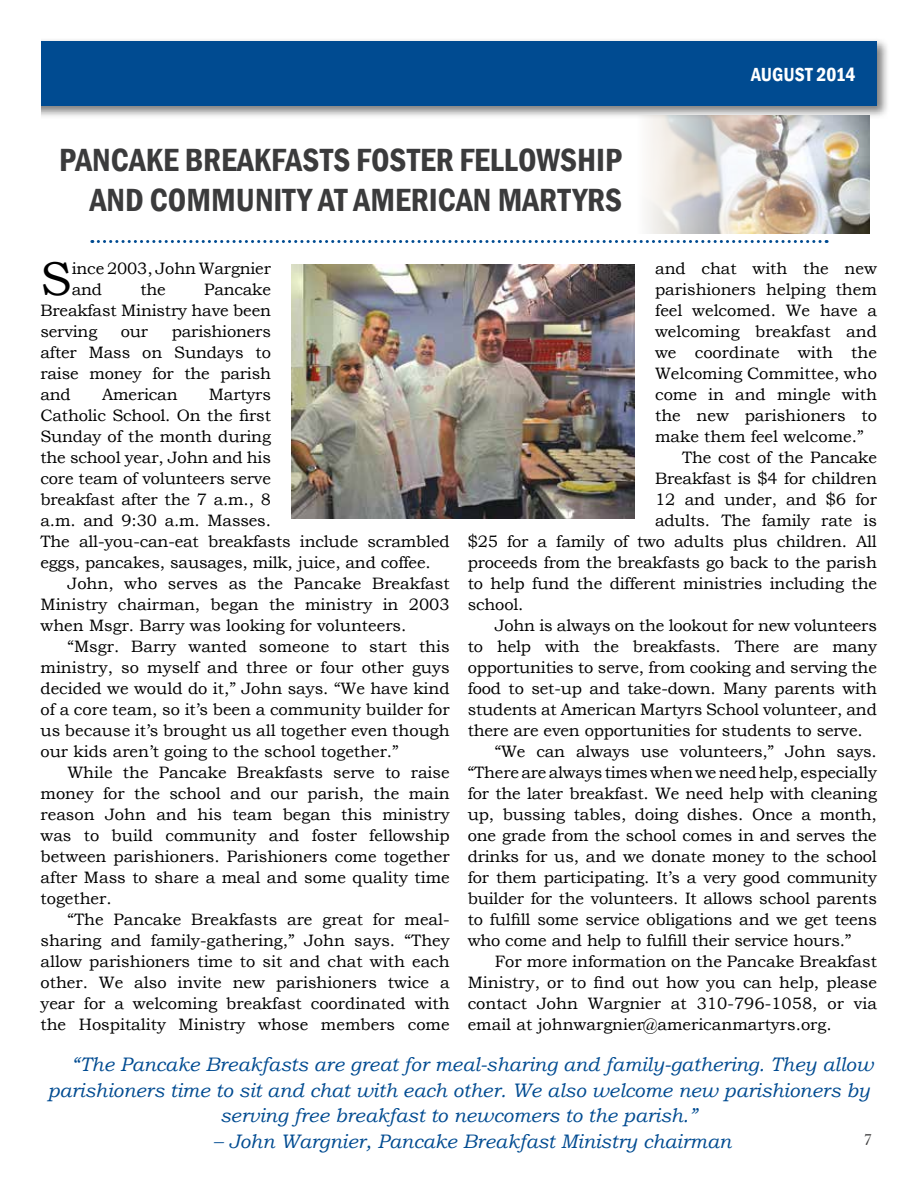
<style>
.page{position:relative;width:918px;height:1188px;background:#fff}
.page>*{position:absolute;margin:0;border:0;box-sizing:border-box;transform-origin:0 0}
.t1{font:47.4px "Bookman Old Style";color:#000}
.t2{font:600 condensed 33px "Franklin Gothic";color:#3b3b3c}
.t3{font:italic 19.5px "Bookman Old Style";color:#004b91}
.t4{font:600 condensed 19.5px "Franklin Gothic";color:#fff}
.t5{font:16.5px/21px "Bookman Old Style";letter-spacing:-.01em;color:#000;text-align:justify}
.t6{font:16.5px "Bask Old Face";color:#3b3b3c}
</style>
<div class="page">
<div style="left:0;top:37px;width:890px;height:82px;background:#000;opacity:.51"></div>
<div style="left:0;top:41px;width:877px;height:65px;background:#004b91"></div>
<div style="left:0;top:0;width:40px;height:136px;background:#fff"></div>
<svg style="left:92px;top:240px;width:728px;height:3px"></svg>
<img style="left:636px;top:116px;width:233px;height:117px">
<img style="left:291px;top:265px;width:344px;height:253px">
<h2 class="t2" style="left:59px;top:138px;width:229px">PANCAKE BREAKFASTS</h2>
<h2 class="t2" style="left:356px;top:138px;width:33px">FOSTER</h2>
<h2 class="t2" style="left:460px;top:138px;width:31px">FELLO</h2>
<h2 class="t2" style="left:537px;top:138px;width:85px">WSHIP</h2>
<h2 class="t2" style="left:90px;top:178px;width:82px">AND COMMU</h2>
<h2 class="t2" style="left:255px;top:178px;width:285px">NITY AT AMERICAN MARTYRS</h2>
<p class="t4" style="left:751px;top:62px;width:106px">AUGUST 2014</p>
<h1 class="t1" style="left:40px;top:248px;width:33px">S</h1>
<p class="t5" style="left:72px;top:258px;width:201px">ince 2003, John Wargnier and</p>
<p class="t5" style="left:40px;top:279px;width:232px;text-indent:164px">Pancake Breakfast Ministry have been serving</p>
<p class="t5" style="left:141px;top:279px;width:27px">the</p>
<p class="t5" style="left:40px;top:321px;width:232px;text-indent:131px">parishioners after Mass on Sundays to raise money for the parish and</p>
<p class="t5" style="left:121px;top:321px;width:29px">our</p>
<p class="t5" style="left:102px;top:384px;width:77px">American</p>
<p class="t5" style="left:40px;top:384px;width:411px;text-align:left;text-indent:168px">Martyrs<br>Catholic School. On the first<br>Sunday of the month during<br>the school year, John and his<br>core team of volunteers serve<br>breakfast after the 7 a.m., 8<br>a.m. and 9:30 a.m. Masses.<br>The all-you-can-eat breakfasts include scrambled eggs, pancakes, sausages, milk, juice, and coffee.</p>
<p class="t5" style="left:40px;top:573px;width:411px;text-indent:27px">John, who serves as the Pancake Breakfast Ministry chairman, began the ministry in 2003 when Msgr. Barry was looking for volunteers.</p>
<p class="t5" style="left:40px;top:636px;width:411px;text-indent:27px">“Msgr. Barry wanted someone to start this ministry, so myself and three or four other guys decided we would do it,” John says. “We have kind of a core team, so it’s been a community builder for us because it’s brought us all together even though our kids aren’t going to the school together.”</p>
<p class="t5" style="left:40px;top:762px;width:411px;text-indent:27px">While the Pancake Breakfasts serve to raise money for the school and our parish, the main reason John and his team began this ministry was to build community and foster fellowship between parishioners. Parishioners come together after Mass to share a meal and some quality time together.</p>
<p class="t5" style="left:40px;top:909px;width:411px;text-indent:27px">“The Pancake Breakfasts are great for meal&shy;sharing and family-gathering,” John says. “They allow parishioners time to sit and chat with each other. We also invite new parishioners twice a year for a welcoming breakfast coordinated with the Hospitality Ministry whose members come</p>
<p class="t5" style="left:655px;top:258px;width:223px">and chat with the new</p>
<p class="t5" style="left:655px;top:279px;width:223px">parishioners helping them</p>
<p class="t5" style="left:655px;top:300px;width:223px">feel welcomed. We have a</p>
<p class="t5" style="left:655px;top:321px;width:223px">welcoming breakfast and</p>
<p class="t5" style="left:655px;top:342px;width:223px">we coordinate with the</p>
<p class="t5" style="left:655px;top:363px;width:223px">Welcoming Committee, who</p>
<p class="t5" style="left:655px;top:384px;width:223px">come in and mingle with</p>
<p class="t5" style="left:655px;top:405px;width:223px">the new parishioners to</p>
<p class="t5" style="left:655px;top:426px;width:210px">make them feel welcome.”</p>
<p class="t5" style="left:682px;top:447px;width:196px">The cost of the Pancake</p>
<p class="t5" style="left:655px;top:468px;width:223px">Breakfast is $4 for children</p>
<p class="t5" style="left:655px;top:489px;width:223px">12 and under, and $6 for</p>
<p class="t5" style="left:655px;top:510px;width:223px">adults. The family rate is</p>
<p class="t5" style="left:468px;top:531px;width:411px">$25 for a family of two adults plus children. All</p>
<p class="t5" style="left:468px;top:552px;width:411px">proceeds from the breakfasts go back to the parish</p>
<p class="t5" style="left:468px;top:573px;width:411px">to help fund the different ministries including the</p>
<p class="t5" style="left:468px;top:594px;width:57px">school.</p>
<p class="t5" style="left:495px;top:615px;width:384px">John is always on the lookout for new volunteers</p>
<p class="t5" style="left:468px;top:636px;width:411px">to help with the breakfasts. There are many</p>
<p class="t5" style="left:468px;top:657px;width:411px">opportunities to serve, from cooking and serving the</p>
<p class="t5" style="left:468px;top:678px;width:411px">food to set-up and take-down. Many parents with</p>
<p class="t5" style="left:468px;top:699px;width:411px">students at American Martyrs School volunteer, and</p>
<p class="t5" style="left:468px;top:720px;width:397px">there are even opportunities for students to serve.</p>
<p class="t5" style="left:495px;top:741px;width:384px">“We can always use volunteers,” John says.</p>
<p class="t5" style="left:468px;top:762px;width:411px">“There are always times when we need help, especially</p>
<p class="t5" style="left:468px;top:783px;width:411px">for the later breakfast. We need help with cleaning</p>
<p class="t5" style="left:468px;top:804px;width:411px">up, bussing tables, doing dishes. Once a month,</p>
<p class="t5" style="left:468px;top:825px;width:411px">one grade from the school comes in and serves the</p>
<p class="t5" style="left:468px;top:846px;width:411px">drinks for us, and we donate money to the school</p>
<p class="t5" style="left:468px;top:867px;width:411px">for them participating. It’s a very good community</p>
<p class="t5" style="left:468px;top:888px;width:411px">builder for the volunteers. It allows school parents</p>
<p class="t5" style="left:468px;top:909px;width:411px">to fulfill some service obligations and we get teens</p>
<p class="t5" style="left:468px;top:930px;width:385px">who come and help to fulfill their service hours.”</p>
<p class="t5" style="left:495px;top:951px;width:384px">For more information on the Pancake Breakfast</p>
<p class="t5" style="left:468px;top:972px;width:411px">Ministry, or to find out how you can help, please</p>
<p class="t5" style="left:468px;top:993px;width:411px">contact John Wargnier at 310-796-1058, or via</p>
<p class="t5" style="left:468px;top:1014px;width:365px">email at johnwargnier@americanmartyrs.org.</p>
<p class="t3" style="left:71px;top:1052px;width:803px">“The Pancake Breakfasts are great for meal-sharing and family-gathering. They allow</p>
<p class="t3" style="left:48px;top:1077px;width:824px">parishioners time to sit and chat with each other. We also welcome new parishioners by</p>
<p class="t3" style="left:220px;top:1103px;width:479px">serving free breakfast to newcomers to the parish.”</p>
<p class="t3" style="left:213px;top:1128px;width:519px">– John Wargnier, Pancake Breakfast Ministry chairman</p>
<p class="t6" style="left:864px;top:1131px;width:10px">7</p>
</div>
